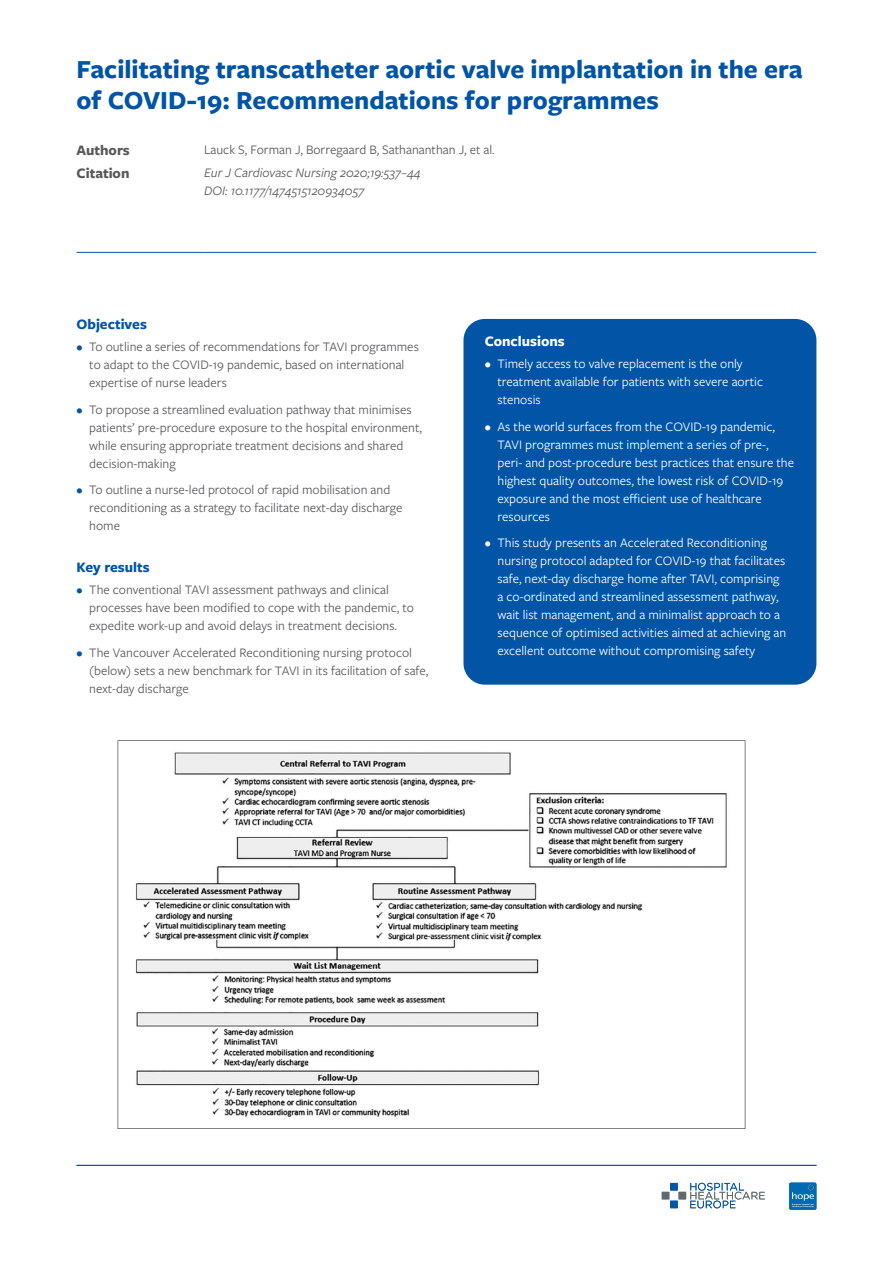
<style>
.page{position:relative;width:893px;height:1263px;background:#fff}
.page>*{position:absolute;margin:0;border:0;box-sizing:border-box;transform-origin:0 0}
.t1{font:700 27px/31.5px "Freight Sans Pro";color:#0154a6}
.Heading-blue{font:700 15px "Freight Sans Pro";color:#0154a6}
.Heading-aqua{font:700 15px "Freight Sans Pro";color:#57585a}
.Heading-aqua-2{font:700 15px "Freight Sans Pro";color:#fff}
.Body{font:13.5px/18px "Freight Sans Pro";color:#57585a}
.t2{font:13.5px/18px "Freight Sans Pro";color:#fff}
.Body-2{font:italic 13.5px "Freight Sans Pro";color:#57585a}
.s1{color:#0154a6}
</style>
<div class="page">
<hr style="left:77px;top:252px;width:127px;height:1px;background:#0154a6">
<hr style="left:204px;top:252px;width:612px;height:1px;background:#0154a6">
<div style="left:463px;top:319px;width:353px;height:366px;background:#0154a6;border-radius:21px"></div>
<hr style="left:77px;top:1165px;width:739px;height:1px;background:#0154a6">
<svg style="left:690px;top:1183px;width:75px;height:25px"></svg>
<div style="left:670px;top:1183px;width:8px;height:7px;background:#0154a6"></div>
<div style="left:679px;top:1192px;width:7px;height:7px;background:#5f696f"></div>
<div style="left:662px;top:1192px;width:7px;height:7px;background:#5f696f"></div>
<div style="left:670px;top:1201px;width:8px;height:7px;background:#0154a6"></div>
<div style="left:789px;top:1182px;width:27px;height:28px;background:#006ab5;border-radius:2px"></div>
<svg style="left:792px;top:1184px;width:22px;height:23px"></svg>
<img style="left:117px;top:740px;width:629px;height:389px">
<p class="t1" style="left:77px;top:52px;width:728px">Facilitating transcatheter aortic valve implantation in the era of COVID-19: Recommendations for programmes</p>
<p class="Heading-aqua" style="left:77px;top:140px;width:55px">Authors</p>
<p class="Body" style="left:204px;top:140px;width:292px">Lauck S, Forman J, Borregaard B, Sathananthan J, et al.</p>
<p class="Heading-aqua" style="left:77px;top:163px;width:54px">Citation</p>
<p class="Body-2" style="left:204px;top:164px;width:218px">Eur J Cardiovasc Nursing 2020;19:537–44</p>
<p class="Body-2" style="left:204px;top:182px;width:162px">DOI: 10.1177/1474515120934057</p>
<p class="Heading-blue" style="left:77px;top:314px;width:72px">Objectives</p>
<p class="Body" style="left:89px;top:337px;width:331px;text-indent:-13px"><span class="s1">•</span> To outline a series of recommendations for TAVI programmes to adapt to the COVID-19 pandemic, based on international expertise of nurse leaders</p>
<p class="Body" style="left:89px;top:400px;width:334px;text-indent:-13px"><span class="s1">•</span> To propose a streamlined evaluation pathway that minimises patients’ pre-procedure exposure to the hospital environment, while ensuring appropriate treatment decisions and shared decision-making</p>
<p class="Body" style="left:89px;top:480px;width:315px;text-indent:-13px"><span class="s1">•</span> To outline a nurse-led protocol of rapid mobilisation and reconditioning as a strategy to facilitate next-day discharge home</p>
<p class="Heading-blue" style="left:77px;top:557px;width:75px">Key results</p>
<p class="Body" style="left:89px;top:580px;width:326px;text-indent:-13px"><span class="s1">•</span> The conventional TAVI assessment pathways and clinical processes have been modified to cope with the pandemic, to expedite work-up and avoid delays in treatment decisions.</p>
<p class="Body" style="left:89px;top:643px;width:341px;text-indent:-13px"><span class="s1">•</span> The Vancouver Accelerated Reconditioning nursing protocol (below) sets a new benchmark for TAVI in its facilitation of safe, next-day discharge</p>
<p class="Heading-aqua-2" style="left:485px;top:331px;width:82px">Conclusions</p>
<p class="t2" style="left:497px;top:354px;width:267px;text-indent:-13px">• Timely access to valve replacement is the only treatment available for patients with severe aortic stenosis</p>
<p class="t2" style="left:497px;top:417px;width:298px;text-indent:-13px">• As the world surfaces from the COVID-19 pandemic, TAVI programmes must implement a series of pre-, peri- and post-procedure best practices that ensure the highest quality outcomes, the lowest risk of COVID-19 exposure and the most efficient use of healthcare resources</p>
<p class="t2" style="left:497px;top:533px;width:290px;text-indent:-13px">• This study presents an Accelerated Reconditioning nursing protocol adapted for COVID-19 that facilitates safe, next-day discharge home after TAVI, comprising a co-ordinated and streamlined assessment pathway, wait list management, and a minimalist approach to a sequence of optimised activities aimed at achieving an excellent outcome without compromising safety</p>
</div>
